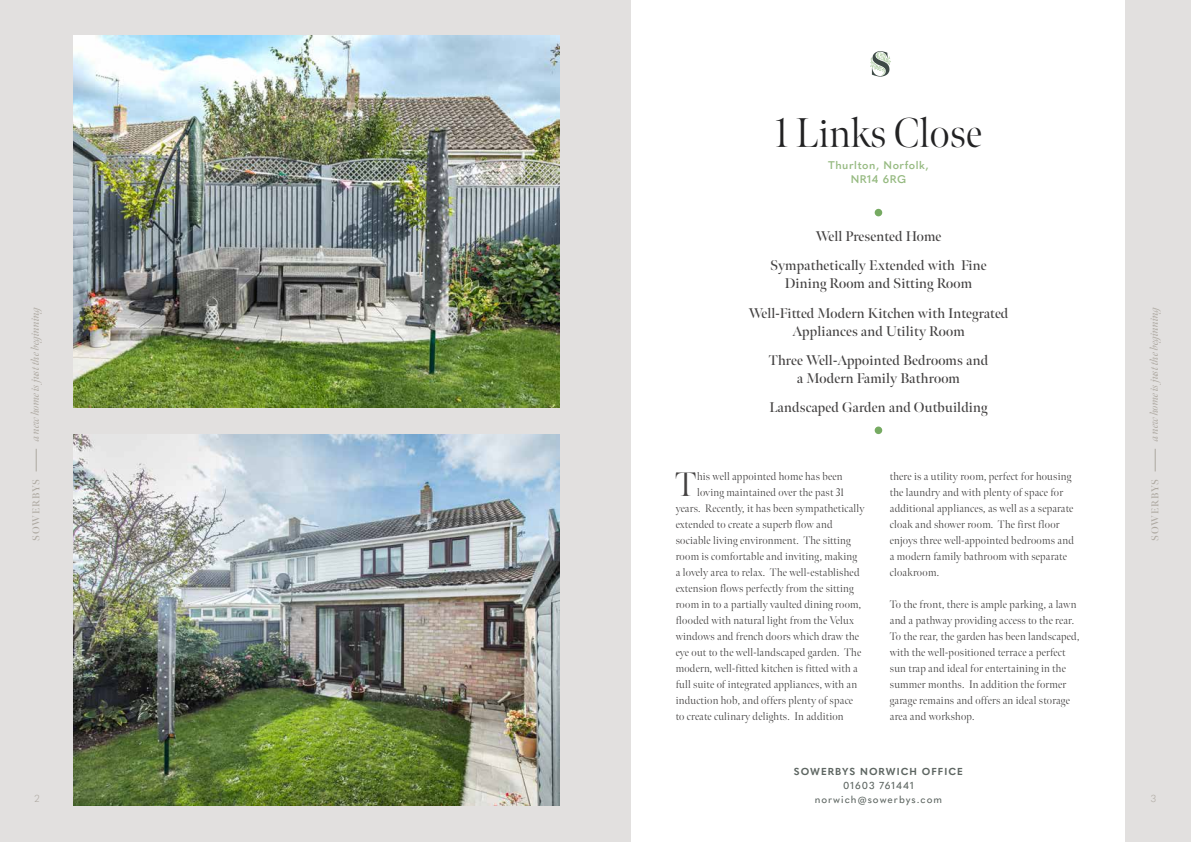
<style>
.page{position:relative;width:1191px;height:842px;background:#fff}
.page>*{position:absolute;margin:0;border:0;box-sizing:border-box;transform-origin:0 0}
.t1{font:300 41.5px "Meno Banner";color:#222223}
.t2{font:300 34px "Meno Banner";color:#434141}
.t3{font:600 14px/29.3px "Meno Banner";letter-spacing:.01em;color:#434141;text-align:center}
.t4{font:300 11px/16px "Meno Banner";letter-spacing:.02em;color:#434141}
.t5{font:italic 11px "Meno Banner";letter-spacing:-.01em;color:#ada8a0}
.t6{font:600 11px/14px "Quasimoda";letter-spacing:.05em;color:#96ba81;text-align:center}
.t7{font:500 10px/14px "Quasimoda";letter-spacing:.1em;color:#5e6662;text-align:center}
.t8{font:700 10px "Quasimoda";letter-spacing:.1em;color:#5e6662}
.t9{font:600 10px "Meno Banner";letter-spacing:.08em;color:#ada8a0}
.t10{font:300 10px "Quasimoda";color:#ada8a0}
</style>
<div class="page">
<div style="left:0;top:0;width:595px;height:842px;background:#e2e0df"></div>
<div style="left:595px;top:0;width:596px;height:842px;background:#e2e0df"></div>
<svg style="left:36px;top:449px;width:1px;height:22px"></svg>
<svg style="left:1155px;top:449px;width:1px;height:22px"></svg>
<div style="left:631px;top:0;width:494px;height:842px;background:#fff"></div>
<svg style="left:870px;top:51px;width:21px;height:26px"></svg>
<div style="left:874px;top:209px;width:8px;height:7px;background:#76aa62;border-radius:50%"></div>
<div style="left:874px;top:426px;width:8px;height:8px;background:#76aa62;border-radius:50%"></div>
<img style="left:73px;top:36px;width:486px;height:371px">
<img style="left:73px;top:434px;width:486px;height:372px">
<h1 class="t1" style="left:775px;top:108px;width:208px">1 Links Close</h1>
<p class="t6" style="left:828px;top:157px;width:102px">Thurlton, Norfolk,<br>NR14 6RG</p>
<p class="t3" style="left:770px;top:222px;width:218px">Well Presented Home<br>Sympathetically Extended with Fine</p>
<p class="t3" style="left:748px;top:269px;width:261px">Dining Room and Sitting Room<br>Well-Fitted Modern Kitchen with Integrated</p>
<p class="t3" style="left:769px;top:316px;width:221px">Appliances and Utility Room<br>Three Well-Appointed Bedrooms and</p>
<p class="t3" style="left:769px;top:364px;width:220px">a Modern Family Bathroom<br>Landscaped Garden and Outbuilding</p>
<p class="t5" style="left:29px;top:441px;width:138px;rotate:-90deg">a new home is just the beginning</p>
<p class="t5" style="left:1147px;top:441px;width:138px;rotate:-90deg">a new home is just the beginning</p>
<h2 class="t2" style="left:675px;top:464px;width:23px">T</h2>
<p class="t4" style="left:697px;top:468px;width:147px">his well appointed home has been</p>
<p class="t4" style="left:889px;top:468px;width:185px">there is a utility room, perfect for housing the laundry and with plenty of space for additional appliances, as well as a separate cloak and shower room. The first floor enjoys three well-appointed bedrooms and a modern family bathroom with separate cloakroom.</p>
<p class="t4" style="left:889px;top:596px;width:191px">To the front, there is ample parking, a lawn and a pathway providing access to the rear.<br>To the rear, the garden has been landscaped, with the well-positioned terrace a perfect sun trap and ideal for entertaining in the summer months. In addition the former garage remains and offers an ideal storage area and workshop.</p>
<p class="t9" style="left:30px;top:541px;width:63px;rotate:-90deg">SOWERBYS</p>
<p class="t9" style="left:1149px;top:541px;width:63px;rotate:-90deg">SOWERBYS</p>
<p class="t4" style="left:697px;top:484px;width:148px">loving maintained over the past 31</p>
<p class="t4" style="left:675px;top:500px;width:190px">years. Recently, it has been sympathetically</p>
<p class="t4" style="left:675px;top:516px;width:158px">extended to create a superb flow and</p>
<p class="t4" style="left:675px;top:532px;width:177px">sociable living environment. The sitting</p>
<p class="t4" style="left:675px;top:548px;width:183px">room is comfortable and inviting, making</p>
<p class="t4" style="left:675px;top:564px;width:185px">a lovely area to relax. The well-established</p>
<p class="t4" style="left:675px;top:580px;width:180px">extension flows perfectly from the sitting</p>
<p class="t4" style="left:675px;top:596px;width:187px">room in to a partially vaulted dining room,</p>
<p class="t4" style="left:675px;top:612px;width:180px">flooded with natural light from the Velux</p>
<p class="t4" style="left:675px;top:628px;width:185px">windows and french doors which draw the</p>
<p class="t4" style="left:675px;top:644px;width:187px">eye out to the well-landscaped garden. The</p>
<p class="t4" style="left:675px;top:660px;width:184px">modern, well-fitted kitchen is fitted with a</p>
<p class="t4" style="left:675px;top:676px;width:183px">full suite of integrated appliances, with an</p>
<p class="t4" style="left:675px;top:692px;width:179px">induction hob, and offers plenty of space</p>
<p class="t4" style="left:675px;top:708px;width:169px">to create culinary delights. In addition</p>
<p class="t8" style="left:794px;top:764px;width:170px">SOWERBYS NORWICH OFFICE</p>
<p class="t7" style="left:814px;top:778px;width:129px">01603 761441 norwich@sowerbys.com</p>
<p class="t10" style="left:35px;top:791px;width:7px">2</p>
<p class="t10" style="left:1150px;top:791px;width:7px">3</p>
</div>
